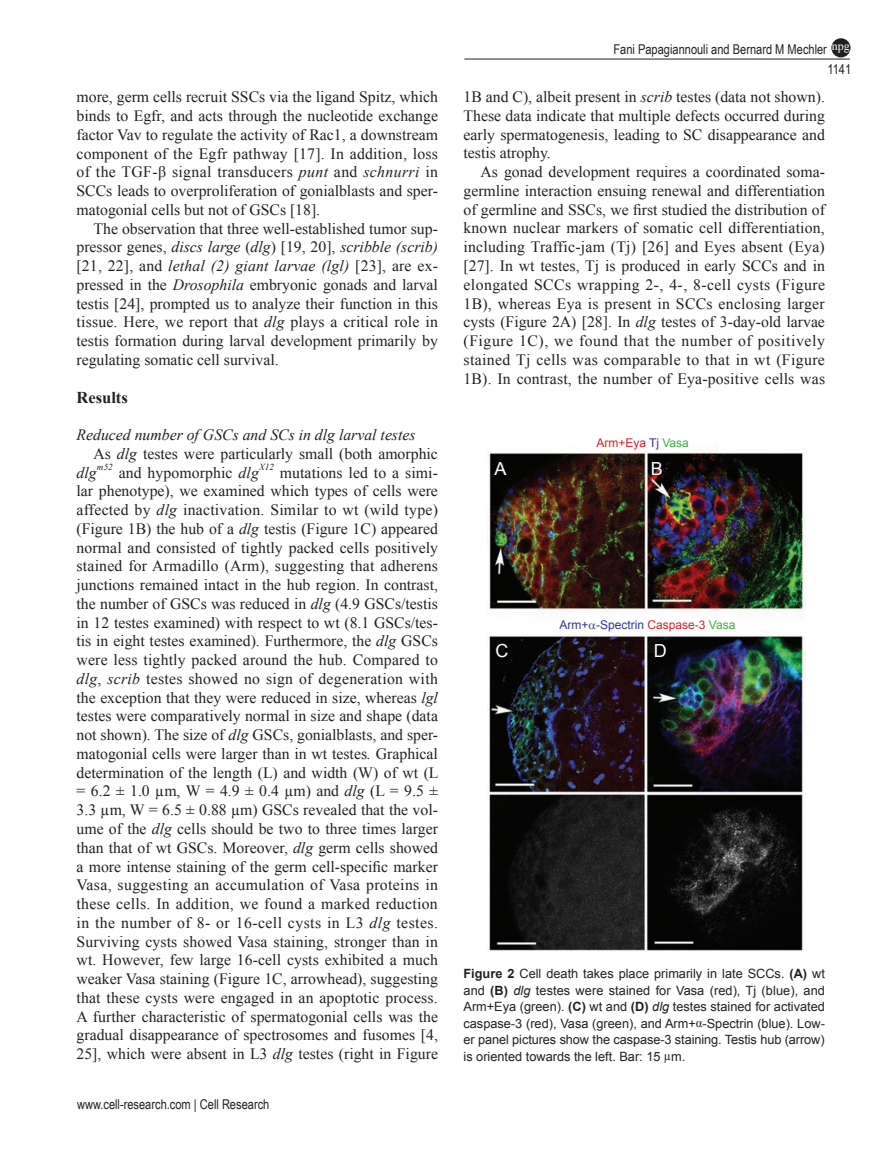
<style>
.page{position:relative;width:893px;height:1170px;background:#fff}
.page>*{position:absolute;margin:0;border:0;box-sizing:border-box;transform-origin:0 0}
.t1{font:18px "Arial";color:#fff}
.t2{font:16.5px "Times New Roman PS Bold MT2";color:#231f20}
.t3{font:15.75px/18.8px "Times New Roman PSMT2";color:#231f20;text-align:justify}
.t4{font:italic 15.75px/18.8px "Times New Roman";color:#231f20}
.t5{font:15.75px "Times New Roman";color:#231f20}
.t6{font:15.75px "Times New Roman";letter-spacing:.025em;color:#231f20}
.t7{font:13.5px "Arial Narrow";color:#231f20}
.t8{font:12.75px/16.5px "Arial";color:#231f20;text-align:justify}
.t9{font:12px "Arial";color:#339}
.t10{font:12px "Arial";color:#d1232a}
.t11{font:12px "Times New Roman PSMT2";color:#fff}
.t12{font:italic 9.15px "Times New Roman";letter-spacing:.005em;color:#231f20}
.s1{font-style:italic}
.s2{font-family:"Times New Roman PSMT2"}
.s3{font-family:"Times New Roman PSMT2";font-style:normal}
.s4{font-family:"Times New Roman";font-style:italic}
.s5{color:#339}
.s6{color:#40ae49}
.s7{color:#d1232a}
.s8{font-weight:700}
.s9{font-family:"Times New Roman"}
</style>
<div class="page">
<hr style="left:464px;top:59px;width:386px;height:1px;background:#231f20">
<div style="left:832px;top:39px;width:18px;height:18px;background:#231f20;border-radius:50%"></div>
<div style="left:831px;top:38px;width:19px;height:19px;border:2px solid #231f20;border-radius:50%"></div>
<img style="left:487px;top:451px;width:319px;height:500px">
<svg style="left:589px;top:623px;width:7px;height:6px"></svg>
<p class="t3" style="left:77px;top:88px;width:363px">more, germ cells recruit SSCs via the ligand Spitz, which binds to Egfr, and acts through the nucleotide exchange factor Vav to regulate the activity of Rac1, a downstream component of the Egfr pathway [17]. In addition, loss</p>
<p class="t6" style="left:77px;top:161px;width:363px">of the TGF-β signal transducers <span class="s1">punt</span> <span class="s2">and</span> <span class="s1">schnurri</span> <span class="s2">in</span></p>
<p class="t3" style="left:77px;top:181px;width:363px">SCCs leads to overproliferation of gonialblasts and sper&shy;matogonial cells but not of GSCs [18].</p>
<p class="t3" style="left:94px;top:219px;width:346px">The observation that three well-established tumor sup-</p>
<p class="t4" style="left:77px;top:237px;width:363px"><span class="s3">pressor genes,</span> discs large <span class="s3">(</span>dlg<span class="s3">) [19, 20],</span> scribble (scrib) <span class="s3">[21, 22], and</span> lethal (2) giant larvae (lgl) <span class="s3">[23], are ex-</span></p>
<p class="t3" style="left:77px;top:275px;width:363px">pressed in the <span class="s4">Drosophila</span> embryonic gonads and larval testis [24], prompted us to analyze their function in this tissue. Here, we report that <span class="s4">dlg</span> plays a critical role in testis formation during larval development primarily by regulating somatic cell survival.</p>
<p class="t2" style="left:77px;top:386px;width:53px">Results</p>
<p class="t4" style="left:77px;top:425px;width:341px">Reduced number of GSCs and SCs in dlg larval testes</p>
<p class="t3" style="left:94px;top:444px;width:346px">As <span class="s4">dlg</span> testes were particularly small (both amorphic</p>
<p class="t4" style="left:77px;top:462px;width:22px">dlg</p>
<p class="t12" style="left:97px;top:461px;width:17px">m52</p>
<p class="t3" style="left:119px;top:463px;width:142px">and hypomorphic <span class="s4">dlg</span></p>
<p class="t12" style="left:259px;top:461px;width:16px">X12</p>
<p class="t3" style="left:77px;top:463px;width:364px;text-indent:203px">mutations led to a simi&shy;lar phenotype), we examined which types of cells were affected by <span class="s4">dlg</span> inactivation. Similar to wt (wild type) (Figure 1B) the hub of a <span class="s4">dlg</span> testis (Figure 1C) appeared normal and consisted of tightly packed cells positively stained for Armadillo (Arm), suggesting that adherens junctions remained intact in the hub region. In contrast, the number of GSCs was reduced in <span class="s4">dlg</span> (4.9 GSCs/testis in 12 testes examined) with respect to wt (8.1 GSCs/tes&shy;tis in eight testes examined). Furthermore, the <span class="s4">dlg</span> GSCs were less tightly packed around the hub. Compared to <span class="s4">dlg</span>, <span class="s4">scrib</span> testes showed no sign of degeneration with the exception that they were reduced in size, whereas <span class="s4">lgl </span>testes were comparatively normal in size and shape (data not shown). The size of <span class="s4">dlg</span> GSCs, gonialblasts, and sper&shy;matogonial cells were larger than in wt testes<span class="s4">.</span> Graphical determination of the length (L) and width (W) of wt (L = 6.2 ± 1.0 µm, W = 4.9 ± 0.4 µm) and <span class="s4">dlg</span> (L = 9.5 ± 3.3 µm, W = 6.5 ± 0.88 µm) GSCs revealed that the vol&shy;ume of the <span class="s4">dlg</span> cells should be two to three times larger than that of wt GSCs. Moreover, <span class="s4">dlg</span> germ cells showed</p>
<p class="t5" style="left:77px;top:855px;width:363px">a more intense staining of the germ cell-specific marker</p>
<p class="t3" style="left:77px;top:875px;width:363px">Vasa, suggesting an accumulation of Vasa proteins in these cells. In addition, we found a marked reduction in the number of 8- or 16-cell cysts in L3 <span class="s4">dlg</span> testes.<br>Surviving cysts showed Vasa staining, stronger than in wt. However, few large 16-cell cysts exhibited a much weaker Vasa staining (Figure 1C, arrowhead), suggesting that these cysts were engaged in an apoptotic process.<br>A further characteristic of spermatogonial cells was the gradual disappearance of spectrosomes and fusomes [4, 25], which were absent in L3 <span class="s4">dlg</span> testes (right in Figure</p>
<p class="t7" style="left:77px;top:1094px;width:194px">www.cell-research.com | Cell Research</p>
<p class="t7" style="left:613px;top:39px;width:215px">Fani Papagiannouli and Bernard M Mechler</p>
<p class="t11" style="left:832px;top:38px;width:19px">npg</p>
<p class="t7" style="left:827px;top:59px;width:25px">1141</p>
<p class="t3" style="left:463px;top:87px;width:363px">1B and C), albeit present in <span class="s4">scrib</span> testes (data not shown).<br>These data indicate that multiple defects occurred during early spermatogenesis, leading to SC disappearance and testis atrophy.</p>
<p class="t3" style="left:463px;top:162px;width:363px;text-align:right">As gonad development requires a coordinated soma&shy;germline interaction ensuing renewal and differentiation</p>
<p class="t5" style="left:463px;top:199px;width:363px">of germline and SSCs, we first studied the distribution of</p>
<p class="t3" style="left:463px;top:218px;width:363px">known nuclear markers of somatic cell differentiation, including Traffic-jam (Tj) [26] and Eyes absent (Eya) [27]. In wt testes, Tj is produced in early SCCs and in elongated SCCs wrapping 2-, 4-, 8-cell cysts (Figure 1B), whereas Eya is present in SCCs enclosing larger cysts (Figure 2A) [28]. In <span class="s4">dlg</span> testes of 3-day-old larvae (Figure 1C), we found that the number of positively stained Tj cells was comparable to that in wt (Figure 1B). In contrast, the number of Eya-positive cells was</p>
<p class="t10" style="left:596px;top:434px;width:94px">Arm+Eya <span class="s5">Tj</span> <span class="s6">Vasa</span></p>
<p class="t1" style="left:495px;top:457px;width:14px">A</p>
<p class="t1" style="left:651px;top:457px;width:14px">B</p>
<p class="t9" style="left:560px;top:616px;width:177px">Arm+ -Spectrin <span class="s7">Caspase-3</span> <span class="s6">Vasa</span></p>
<p class="t1" style="left:496px;top:638px;width:14px">C</p>
<p class="t1" style="left:654px;top:638px;width:14px">D</p>
<p class="t8" style="left:463px;top:965px;width:363px"><span class="s8">Figure 2</span> Cell death takes place primarily in late SCCs. <span class="s8">(A)</span> wt and <span class="s8">(B)</span> <span class="s1">dlg</span> testes were stained for Vasa (red), Tj (blue), and Arm+Eya (green). <span class="s8">(C)</span> wt and <span class="s8">(D)</span> <span class="s1">dlg</span> testes stained for activated caspase-3 (red), Vasa (green), and Arm+<span class="s9">α</span>-Spectrin (blue). Low&shy;er panel pictures show the caspase-3 staining. Testis hub (arrow) is oriented towards the left. Bar: 15 <span class="s2">µ</span>m.</p>
</div>
